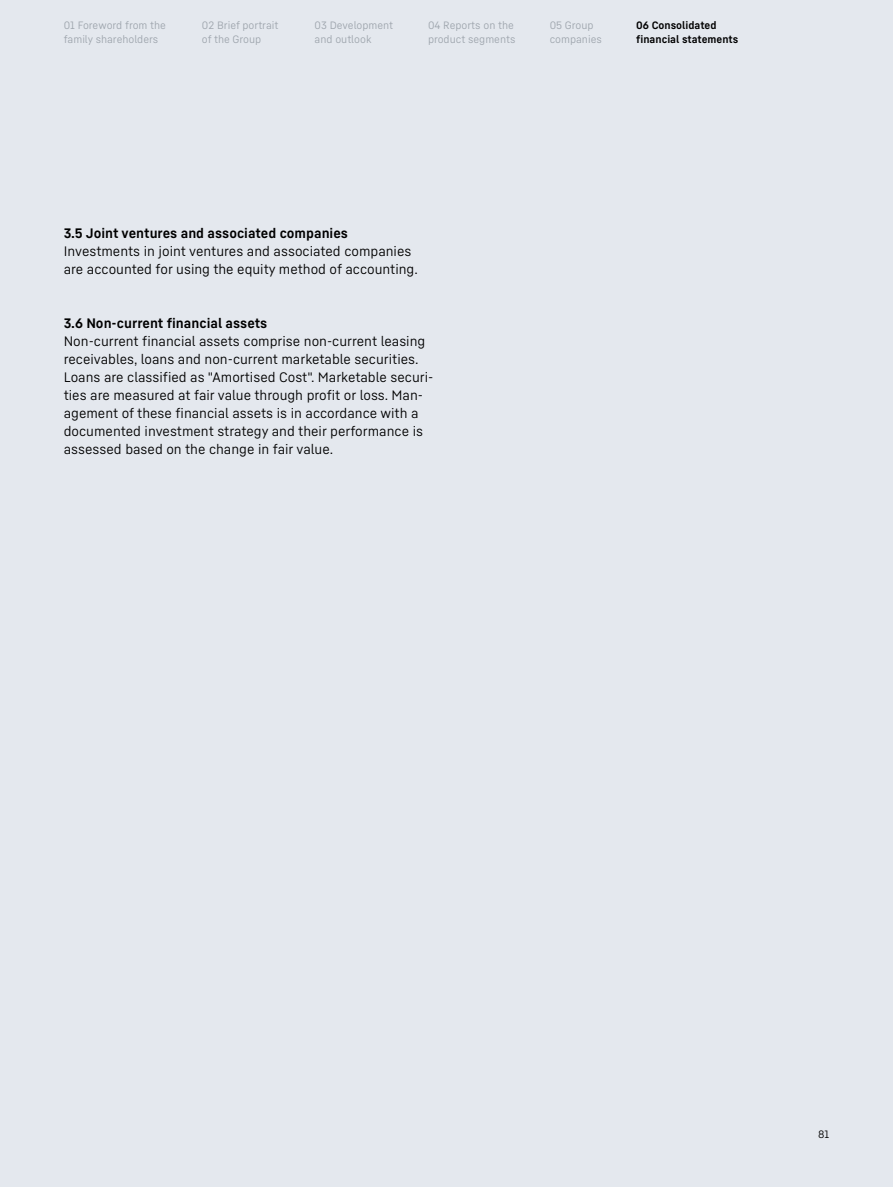
<style>
.page{position:relative;width:893px;height:1187px;background:#fff}
.page>*{position:absolute;margin:0;border:0;box-sizing:border-box;transform-origin:0 0}
.t1{font:13.5px/18px "Liebherr Text";color:#000}
.t2{font:700 13.5px "Liebherr Text";color:#000}
.t3{font:10.5px/14.2px "Liebherr Text";color:#9ea5ad}
.t4{font:700 10.5px/14.2px "Liebherr Text";color:#000}
.t5{font:10.5px "Liebherr Text";color:#000}
</style>
<div class="page">
<div style="left:0;top:0;width:893px;height:1186px;background:#e4e8ee"></div>
<p class="t3" style="left:64px;top:17px;width:104px">01 Foreword from the family shareholders</p>
<p class="t3" style="left:202px;top:17px;width:78px">02 Brief portrait of the Group</p>
<p class="t3" style="left:315px;top:17px;width:80px">03 Development and outlook</p>
<p class="t3" style="left:428px;top:17px;width:89px">04 Reports on the product segments</p>
<p class="t3" style="left:550px;top:17px;width:54px">05 Group companies</p>
<p class="t4" style="left:636px;top:17px;width:104px">06 Consolidated financial statements</p>
<p class="t2" style="left:64px;top:224px;width:286px">3.5 Joint ventures and associated companies</p>
<p class="t1" style="left:64px;top:241px;width:356px">Investments in joint ventures and associated companies are accounted for using the equity method of accounting.</p>
<p class="t2" style="left:64px;top:314px;width:205px">3.6 Non-current financial assets</p>
<p class="t1" style="left:64px;top:331px;width:371px">Non-current financial assets comprise non-current leasing receivables, loans and non-current marketable securities.<br>Loans are classified as "Amortised Cost". Marketable securi&shy;ties are measured at fair value through profit or loss. Man&shy;agement of these financial assets is in accordance with a documented investment strategy and their performance is assessed based on the change in fair value.</p>
<p class="t5" style="left:818px;top:1127px;width:13px">81</p>
</div>
